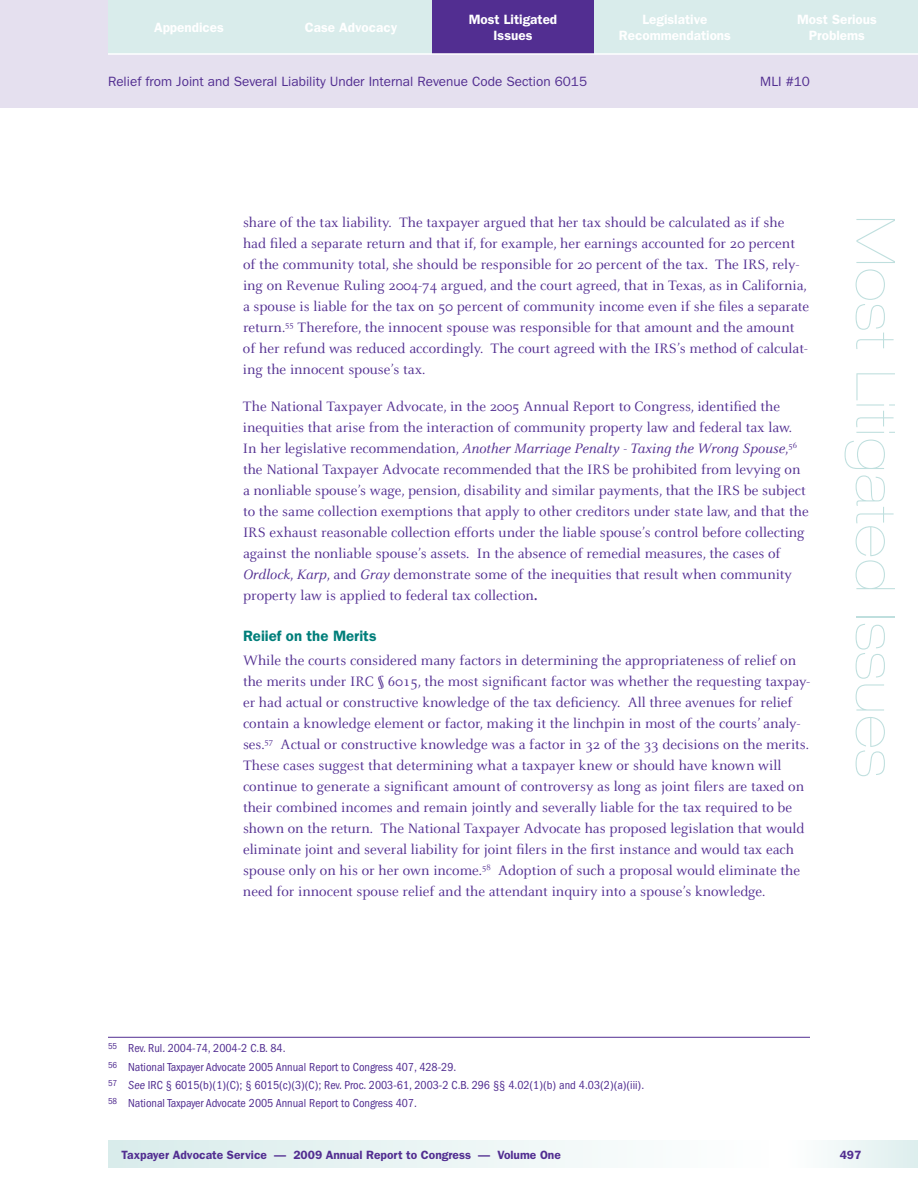
<style>
.page{position:relative;width:918px;height:1188px;background:#fff}
.page>*{position:absolute;margin:0;border:0;box-sizing:border-box;transform-origin:0 0}
.t1{font:900 expanded 54px "Helvetica Neue";letter-spacing:.04em;color:#bfdfde}
.t2{font:15px/21px "Celeste";color:#522e91}
.t3{font:600 13.5px/16.5px "Franklin Gothic";color:#fff;text-align:center}
.t4{font:13.5px "Franklin Gothic";color:#522e91}
.t5{font:condensed 12px/18.3px "Franklin Gothic";color:#522e91}
.t6{font:600 12px "Franklin Gothic";color:#522e91}
.s1{font-style:italic}
.s2{font-weight:700}
.s3{font-family:"Franklin Gothic";font-weight:600;color:#007e7a}
</style>
<div class="page">
<svg style="left:108px;top:1141px;width:493px;height:27px"></svg>
<div style="left:0;top:0;width:918px;height:108px;background:#e5e0ef"></div>
<div style="left:770px;top:1141px;width:148px;height:27px;background:linear-gradient(to right,#fff,#ddeeed)"></div>
<div style="left:756px;top:0;width:162px;height:54px;background:#d9eceb"></div>
<div style="left:594px;top:0;width:162px;height:54px;background:#d9eceb"></div>
<div style="left:432px;top:0;width:162px;height:54px;background:#522e91"></div>
<div style="left:108px;top:0;width:162px;height:54px;background:#d9eceb"></div>
<div style="left:270px;top:0;width:162px;height:54px;background:#d9eceb"></div>
<hr style="left:108px;top:53px;width:810px;height:2px;background:#fff">
<hr style="left:108px;top:1037px;width:702px;height:1px;background:#522e91">
<p class="t3" style="left:154px;top:19px;width:71px">Appendices</p>
<p class="t3" style="left:305px;top:19px;width:94px">Case Advocacy</p>
<p class="t3" style="left:469px;top:11px;width:90px">Most Litigated<br>Issues</p>
<p class="t3" style="left:619px;top:11px;width:114px">Legislative<br>Recommendations</p>
<p class="t3" style="left:797px;top:11px;width:81px">Most Serious<br>Problems</p>
<p class="t4" style="left:108px;top:74px;width:481px">Relief from Joint and Several Liability Under Internal Revenue Code Section 6015</p>
<p class="t4" style="left:760px;top:74px;width:51px">MLI #10</p>
<p class="t2" style="left:243px;top:212px;width:543px">share of the tax liability. The taxpayer argued that her tax should be calculated as if she</p>
<p class="t1" style="left:907px;top:216px;width:562px;rotate:90deg">Most Litigated Issues</p>
<p class="t2" style="left:243px;top:233px;width:568px">had filed a separate return and that if, for example, her earnings accounted for 20 percent of the community total, she should be responsible for 20 percent of the tax. The IRS, rely&shy;ing on Revenue Ruling 2004-74 argued, and the court agreed, that in Texas, as in California, a spouse is liable for the tax on 50 percent of community income even if she files a separate return.<sup>55</sup> Therefore, the innocent spouse was responsible for that amount and the amount of her refund was reduced accordingly. The court agreed with the IRS’s method of calculat&shy;ing the innocent spouse’s tax.</p>
<p class="t2" style="left:243px;top:396px;width:567px">The National Taxpayer Advocate, in the 2005 Annual Report to Congress, identified the inequities that arise from the interaction of community property law and federal tax law.<br>In her legislative recommendation, <span class="s1">Another Marriage Penalty - Taxing the Wrong Spouse</span>,<sup>56 </sup>the National Taxpayer Advocate recommended that the IRS be prohibited from levying on a nonliable spouse’s wage, pension, disability and similar payments, that the IRS be subject to the same collection exemptions that apply to other creditors under state law, and that the IRS exhaust reasonable collection efforts under the liable spouse’s control before collecting against the nonliable spouse’s assets. In the absence of remedial measures, the cases of <span class="s1">Ordlock</span>, <span class="s1">Karp</span>, and <span class="s1">Gray</span> demonstrate some of the inequities that result when community property law is applied to federal tax collection<span class="s2">.</span></p>
<p class="t2" style="left:243px;top:625px;width:555px;line-height:24.3px"><span class="s3">Reiief on the Merits<br></span>While the courts considered many factors in determining the appropriateness of relief on</p>
<p class="t2" style="left:243px;top:672px;width:569px">the merits under IRC § 6015, the most significant factor was whether the requesting taxpay&shy;er had actual or constructive knowledge of the tax deficiency. All three avenues for relief contain a knowledge element or factor, making it the linchpin in most of the courts’ analy&shy;ses.<sup>57</sup> Actual or constructive knowledge was a factor in 32 of the 33 decisions on the merits.<br>These cases suggest that determining what a taxpayer knew or should have known will continue to generate a significant amount of controversy as long as joint filers are taxed on their combined incomes and remain jointly and severally liable for the tax required to be shown on the return. The National Taxpayer Advocate has proposed legislation that would eliminate joint and several liability for joint filers in the first instance and would tax each spouse only on his or her own income.<sup>58</sup> Adoption of such a proposal would eliminate the need for innocent spouse relief and the attendant inquiry into a spouse’s knowledge.</p>
<p class="t5" style="left:108px;top:1039px;width:538px"><sup>55</sup> Rev. Rul. 2004-74, 2004-2 C.B. 84.<br><sup>56</sup> National Taxpayer Advocate 2005 Annual Report to Congress 407, 428-29.<br><sup>57</sup> <span class="s1">See</span> IRC § 6015(b)(1)(C); § 6015(c)(3)(C); Rev. Proc. 2003-61, 2003-2 C.B. 296 §§ 4.02(1)(b) and 4.03(2)(a)(iii).<br><sup>58</sup> National Taxpayer Advocate 2005 Annual Report to Congress 407.</p>
<p class="t6" style="left:122px;top:1148px;width:441px">Taxpayer Advocate Service — 2009 Annual Report to Congress — Volume One</p>
<p class="t6" style="left:840px;top:1148px;width:23px">497</p>
</div>
